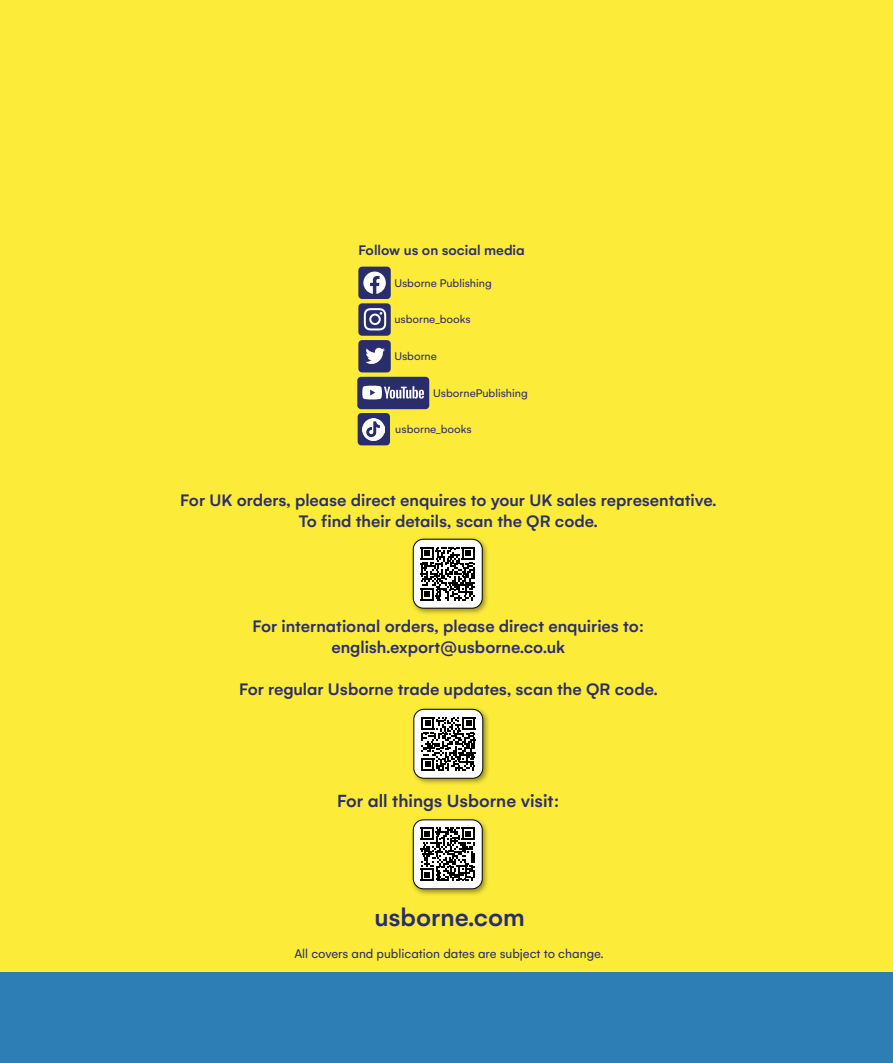
<style>
.page{position:relative;width:893px;height:1063px;background:#fceb39}
.page>*{position:absolute;margin:0;border:0;box-sizing:border-box;transform-origin:0 0}
.t1{font:500 27px "Gelion";color:#2a2d6b}
.t2{font:500 19.05px "Gelion";color:#2a2d6b}
.t3{font:500 18px/21px "Gelion";color:#2b2e6d;text-align:center}
.t4{font:500 18px "Gelion";color:#2a2d6b}
.t5{font:500 15px "Gelion";color:#2a2d6b}
.t6{font:13.65px "Gelion";color:#2a2d6b}
.t7{font:12px "Gelion";color:#2a2d6b}
</style>
<div class="page">
<div style="left:0;top:972px;width:893px;height:91px;background:#2e7eb6"></div>
<div style="left:358px;top:303px;width:33px;height:33px;background:#2a2d6b;border-radius:4px"></div>
<svg style="left:364px;top:308px;width:22px;height:22px"></svg>
<div style="left:358px;top:340px;width:33px;height:32px;background:#2a2d6b;border-radius:4px"></div>
<svg style="left:365px;top:348px;width:20px;height:16px"></svg>
<div style="left:357px;top:377px;width:72px;height:32px;background:#2a2d6b;border-radius:4px"></div>
<svg style="left:362px;top:386px;width:62px;height:13px"></svg>
<div style="left:358px;top:267px;width:33px;height:32px;background:#2a2d6b;border-radius:4px"></div>
<svg style="left:363px;top:272px;width:23px;height:22px"></svg>
<div style="left:358px;top:413px;width:32px;height:32px;background:#2a2d6b;border-radius:4px"></div>
<img style="left:362px;top:418px;width:23px;height:23px">
<div style="left:410px;top:536px;width:80px;height:80px;background:#000;opacity:.4"></div>
<svg style="left:413px;top:539px;width:69px;height:69px;background:#989895"></svg>
<div style="left:413px;top:539px;width:69px;height:69px;border:1px solid #000;border-radius:10px"></div>
<div style="left:410px;top:817px;width:80px;height:79px;background:#000;opacity:.4"></div>
<svg style="left:413px;top:820px;width:69px;height:69px;background:#999997"></svg>
<div style="left:413px;top:820px;width:69px;height:69px;border:1px solid #000;border-radius:10px"></div>
<div style="left:411px;top:706px;width:79px;height:80px;background:#000;opacity:.4"></div>
<svg style="left:414px;top:709px;width:69px;height:69px;background:#9d9c9a"></svg>
<div style="left:414px;top:709px;width:69px;height:70px;border:1px solid #000;border-radius:10px"></div>
<p class="t5" style="left:358px;top:241px;width:168px">Follow us on social media</p>
<p class="t7" style="left:394px;top:276px;width:99px">Usborne Publishing</p>
<p class="t7" style="left:394px;top:312px;width:78px">usborne_books</p>
<p class="t7" style="left:394px;top:349px;width:44px">Usborne</p>
<p class="t7" style="left:433px;top:387px;width:96px">UsbornePublishing</p>
<p class="t7" style="left:395px;top:422px;width:78px">usborne_books</p>
<p class="t3" style="left:180px;top:489px;width:537px">For UK orders, please direct enquires to your UK sales representative.<br>To find their details, scan the QR code.</p>
<p class="t3" style="left:252px;top:615px;width:393px">For international orders, please direct enquiries to: english.export@usborne.co.uk</p>
<p class="t4" style="left:239px;top:678px;width:420px">For regular Usborne trade updates, scan the QR code.</p>
<p class="t2" style="left:337px;top:789px;width:224px">For all things Usborne visit:</p>
<h1 class="t1" style="left:374px;top:901px;width:152px">usborne.com</h1>
<p class="t6" style="left:294px;top:946px;width:310px">All covers and publication dates are subject to change.</p>
</div>
